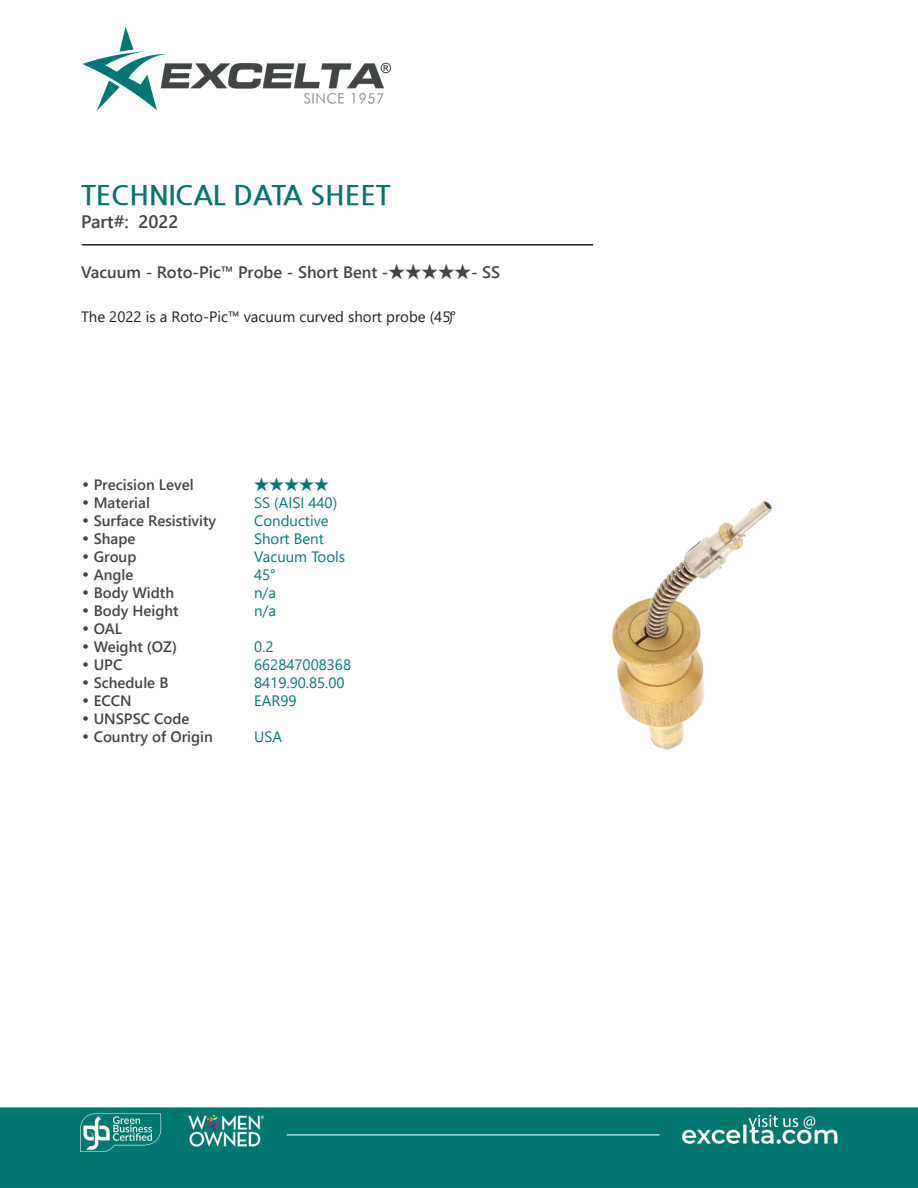
<style>
.page{position:relative;width:918px;height:1188px;background:#fff}
.page>*{position:absolute;margin:0;border:0;box-sizing:border-box;transform-origin:0 0}
.t1{font:700 27px "Nanum Gothic";color:#08746d}
.t2{font:700 18px "Yu Gothic UI";color:#414546}
.t3{font:700 16.5px "Yu Gothic UI";color:#414546}
.CT_s_CTM{font:700 15px "Yu Gothic UI";color:#414546}
.CT_s_CTM-2{font:15px "Yu Gothic UI";color:#077874}
.t4{font:15px "Yu Gothic UI";color:#231f20}
.s1{font-family:"Century Gothic";font-weight:400}
</style>
<div class="page">
<img style="left:0;top:27px;width:918px;height:1161px">
<hr style="left:82px;top:244px;width:511px;height:2px;background:#231f20">
<img style="left:558px;top:431px;width:333px;height:333px">
<p class="t1" style="left:81px;top:182px;width:311px">TECHNICAL DATA SHEET</p>
<p class="t2" style="left:81px;top:212px;width:99px">Part#: 2022</p>
<p class="t3" style="left:81px;top:262px;width:421px">Vacuum - Roto-Pic™ Probe - Short Bent -★★★★★- SS</p>
<p class="t4" style="left:81px;top:303px;width:377px">The 2022 is a Roto-Pic™ vacuum curved short probe (45°)</p>
<p class="CT_s_CTM" style="left:81px;top:476px;width:114px"><span class="s1">•</span> Precision Level</p>
<p class="CT_s_CTM-2" style="left:254px;top:471px;width:76px">★★★★★</p>
<p class="CT_s_CTM" style="left:81px;top:494px;width:70px"><span class="s1">•</span> Material</p>
<p class="CT_s_CTM-2" style="left:254px;top:489px;width:85px">SS (AISI 440)</p>
<p class="CT_s_CTM" style="left:81px;top:512px;width:137px"><span class="s1">•</span> Surface Resistivity</p>
<p class="CT_s_CTM-2" style="left:254px;top:507px;width:76px">Conductive</p>
<p class="CT_s_CTM" style="left:81px;top:530px;width:56px"><span class="s1">•</span> Shape</p>
<p class="CT_s_CTM-2" style="left:254px;top:525px;width:71px">Short Bent</p>
<p class="CT_s_CTM" style="left:81px;top:548px;width:57px"><span class="s1">•</span> Group</p>
<p class="CT_s_CTM-2" style="left:254px;top:543px;width:93px">Vacuum Tools</p>
<p class="CT_s_CTM" style="left:81px;top:566px;width:54px"><span class="s1">•</span> Angle</p>
<p class="CT_s_CTM-2" style="left:254px;top:561px;width:23px">45°</p>
<p class="CT_s_CTM" style="left:81px;top:584px;width:95px"><span class="s1">•</span> Body Width</p>
<p class="CT_s_CTM-2" style="left:254px;top:579px;width:23px">n/a</p>
<p class="CT_s_CTM" style="left:81px;top:602px;width:99px"><span class="s1">•</span> Body Height</p>
<p class="CT_s_CTM-2" style="left:254px;top:597px;width:23px">n/a</p>
<p class="CT_s_CTM" style="left:81px;top:620px;width:43px"><span class="s1">•</span> OAL</p>
<p class="CT_s_CTM" style="left:81px;top:638px;width:98px"><span class="s1">•</span> Weight (OZ)</p>
<p class="CT_s_CTM-2" style="left:254px;top:633px;width:21px">0.2</p>
<p class="CT_s_CTM" style="left:81px;top:656px;width:43px"><span class="s1">•</span> UPC</p>
<p class="CT_s_CTM-2" style="left:254px;top:651px;width:99px">662847008368</p>
<p class="CT_s_CTM" style="left:81px;top:674px;width:89px"><span class="s1">•</span> Schedule B</p>
<p class="CT_s_CTM-2" style="left:254px;top:669px;width:92px">8419.90.85.00</p>
<p class="CT_s_CTM" style="left:81px;top:692px;width:52px"><span class="s1">•</span> ECCN</p>
<p class="CT_s_CTM-2" style="left:254px;top:687px;width:44px">EAR99</p>
<p class="CT_s_CTM" style="left:81px;top:710px;width:110px"><span class="s1">•</span> UNSPSC Code</p>
<p class="CT_s_CTM" style="left:81px;top:728px;width:133px"><span class="s1">•</span> Country of Origin</p>
<p class="CT_s_CTM-2" style="left:254px;top:723px;width:29px">USA</p>
</div>
